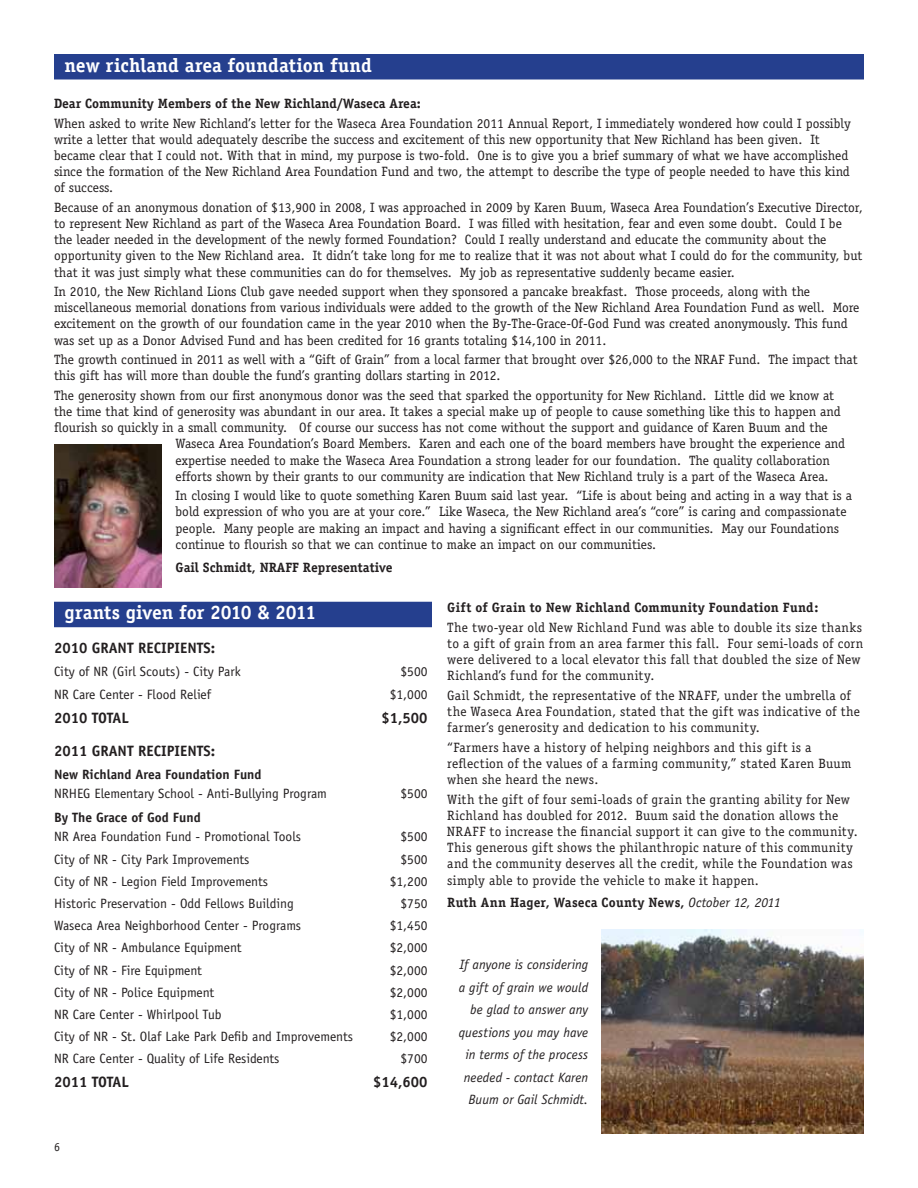
<style>
.page{position:relative;width:918px;height:1188px;background:#fff}
.page>*{position:absolute;margin:0;border:0;box-sizing:border-box;transform-origin:0 0}
.t1{font:700 19.5px "Officina Serif";color:#fff}
.t2{font:700 15px "Officina Sans";color:#231f20}
.t3{font:13.5px/16.2px "Officina Serif";color:#231f20}
.t4{font:13.5px "Officina Sans";color:#231f20}
.t5{font:13.5px/16.2px "Officina Serif";letter-spacing:.02em;color:#231f20}
.t6{font:700 13.5px "Officina Serif";color:#231f20}
.t7{font:italic 13.5px/22.5px "Officina Sans";letter-spacing:.005em;color:#231f20;text-align:right}
.t8{font:700 13.5px "Officina Sans";color:#231f20}
.t9{font:12px "Officina Sans";color:#231f20}
.s1{font-weight:400;font-style:italic}
</style>
<div class="page">
<div style="left:54px;top:602px;width:378px;height:25px;background:#253f8e"></div>
<img style="left:54px;top:444px;width:108px;height:144px">
<img style="left:602px;top:930px;width:262px;height:204px">
<div style="left:54px;top:54px;width:810px;height:26px;background:#253f8e"></div>
<h1 class="t1" style="left:64px;top:53px;width:309px">new richland area foundation fund</h1>
<p class="t6" style="left:54px;top:95px;width:368px">Dear Community Members of the New Richland/Waseca Area:</p>
<p class="t3" style="left:54px;top:115px;width:798px">When asked to write New Richland’s letter for the Waseca Area Foundation 2011 Annual Report, I immediately wondered how could I possibly write a letter that would adequately describe the success and excitement of this new opportunity that New Richland has been given. It became clear that I could not. With that in mind, my purpose is two-fold. One is to give you a brief summary of what we have accomplished since the formation of the New Richland Area Foundation Fund and two, the attempt to describe the type of people needed to have this kind of success.</p>
<p class="t3" style="left:54px;top:199px;width:810px">Because of an anonymous donation of $13,900 in 2008, I was approached in 2009 by Karen Buum, Waseca Area Foundation’s Executive Director, to represent New Richland as part of the Waseca Area Foundation Board. I was filled with hesitation, fear and even some doubt. Could I be the leader needed in the development of the newly formed Foundation? Could I really understand and educate the community about the opportunity given to the New Richland area. It didn’t take long for me to realize that it was not about what I could do for the community, but that it was just simply what these communities can do for themselves. My job as representative suddenly became easier.</p>
<p class="t3" style="left:54px;top:283px;width:807px">In 2010, the New Richland Lions Club gave needed support when they sponsored a pancake breakfast. Those proceeds, along with the miscellaneous memorial donations from various individuals were added to the growth of the New Richland Area Foundation Fund as well. More excitement on the growth of our foundation came in the year 2010 when the By-The-Grace-Of-God Fund was created anonymously. This fund was set up as a Donor Advised Fund and has been credited for 16 grants totaling $14,100 in 2011.</p>
<p class="t3" style="left:54px;top:351px;width:805px">The growth continued in 2011 as well with a “Gift of Grain” from a local farmer that brought over $26,000 to the NRAF Fund. The impact that this gift has will more than double the fund’s granting dollars starting in 2012.</p>
<p class="t3" style="left:54px;top:387px;width:782px">The generosity shown from our first anonymous donor was the seed that sparked the opportunity for New Richland. Little did we know at</p>
<p class="t3" style="left:54px;top:403px;width:788px">the time that kind of generosity was abundant in our area. It takes a special make up of people to cause something like this to happen and</p>
<p class="t3" style="left:54px;top:419px;width:775px">flourish so quickly in a small community. Of course our success has not come without the support and guidance of Karen Buum and the</p>
<p class="t3" style="left:176px;top:436px;width:671px">Waseca Area Foundation’s Board Members. Karen and each one of the board members have brought the experience and</p>
<p class="t3" style="left:176px;top:452px;width:656px">expertise needed to make the Waseca Area Foundation a strong leader for our foundation. The quality collaboration</p>
<p class="t3" style="left:176px;top:468px;width:655px">efforts shown by their grants to our community are indication that New Richland truly is a part of the Waseca Area.</p>
<p class="t3" style="left:176px;top:488px;width:678px">In closing I would like to quote something Karen Buum said last year. “Life is about being and acting in a way that is a bold expression of who you are at your core.” Like Waseca, the New Richland area’s “core” is caring and compassionate people. Many people are making an impact and having a significant effect in our communities. May our Foundations continue to flourish so that we can continue to make an impact on our communities.</p>
<p class="t6" style="left:176px;top:559px;width:218px">Gail Schmidt, NRAFF Representative</p>
<p class="t6" style="left:447px;top:599px;width:373px">Gift of Grain to New Richland Community Foundation Fund:</p>
<p class="t5" style="left:447px;top:619px;width:418px">The two-year old New Richland Fund was able to double its size thanks to a gift of grain from an area farmer this fall. Four semi-loads of corn were delivered to a local elevator this fall that doubled the size of New Richland’s fund for the community.</p>
<p class="t3" style="left:447px;top:687px;width:414px">Gail Schmidt, the representative of the NRAFF, under the umbrella of the Waseca Area Foundation, stated that the gift was indicative of the farmer’s generosity and dedication to his community.</p>
<p class="t3" style="left:447px;top:739px;width:406px">“Farmers have a history of helping neighbors and this gift is a reflection of the values of a farming community,” stated Karen Buum when she heard the news.</p>
<p class="t3" style="left:447px;top:791px;width:412px">With the gift of four semi-loads of grain the granting ability for New Richland has doubled for 2012. Buum said the donation allows the NRAFF to increase the financial support it can give to the community.<br>This generous gift shows the philanthropic nature of this community and the community deserves all the credit, while the Foundation was simply able to provide the vehicle to make it happen.</p>
<p class="t6" style="left:447px;top:894px;width:335px">Ruth Ann Hager, Waseca County News, <span class="s1">October 12, 2011</span></p>
<h1 class="t1" style="left:64px;top:601px;width:253px">grants given for 2010 &amp; 2011</h1>
<p class="t2" style="left:54px;top:638px;width:163px">2010 GRANT RECIPIENTS:</p>
<p class="t4" style="left:54px;top:664px;width:188px">City of NR (Girl Scouts) - City Park</p>
<p class="t4" style="left:401px;top:664px;width:28px">$500</p>
<p class="t4" style="left:54px;top:686px;width:159px">NR Care Center - Flood Relief</p>
<p class="t4" style="left:390px;top:686px;width:39px">$1,000</p>
<p class="t2" style="left:54px;top:708px;width:77px">2010 TOTAL</p>
<p class="t2" style="left:381px;top:708px;width:48px">$1,500</p>
<p class="t2" style="left:54px;top:741px;width:163px">2011 GRANT RECIPIENTS:</p>
<p class="t8" style="left:54px;top:766px;width:209px">New Richland Area Foundation Fund</p>
<p class="t4" style="left:54px;top:786px;width:275px">NRHEG Elementary School - Anti-Bullying Program</p>
<p class="t4" style="left:401px;top:786px;width:28px">$500</p>
<p class="t8" style="left:54px;top:809px;width:148px">By The Grace of God Fund</p>
<p class="t4" style="left:54px;top:829px;width:249px">NR Area Foundation Fund - Promotional Tools</p>
<p class="t4" style="left:401px;top:829px;width:28px">$500</p>
<p class="t4" style="left:54px;top:851px;width:197px">City of NR - City Park Improvements</p>
<p class="t4" style="left:401px;top:851px;width:28px">$500</p>
<p class="t4" style="left:54px;top:873px;width:216px">City of NR - Legion Field Improvements</p>
<p class="t4" style="left:390px;top:873px;width:39px">$1,200</p>
<p class="t4" style="left:54px;top:895px;width:241px">Historic Preservation - Odd Fellows Building</p>
<p class="t4" style="left:401px;top:895px;width:28px">$750</p>
<p class="t4" style="left:54px;top:918px;width:249px">Waseca Area Neighborhood Center - Programs</p>
<p class="t4" style="left:390px;top:918px;width:39px">$1,450</p>
<p class="t4" style="left:54px;top:940px;width:189px">City of NR - Ambulance Equipment</p>
<p class="t4" style="left:390px;top:940px;width:39px">$2,000</p>
<p class="t4" style="left:54px;top:962px;width:150px">City of NR - Fire Equipment</p>
<p class="t4" style="left:390px;top:962px;width:39px">$2,000</p>
<p class="t4" style="left:54px;top:984px;width:162px">City of NR - Police Equipment</p>
<p class="t4" style="left:390px;top:984px;width:39px">$2,000</p>
<p class="t4" style="left:54px;top:1006px;width:169px">NR Care Center - Whirlpool Tub</p>
<p class="t4" style="left:390px;top:1006px;width:39px">$1,000</p>
<p class="t4" style="left:54px;top:1029px;width:301px">City of NR - St. Olaf Lake Park Defib and Improvements</p>
<p class="t4" style="left:390px;top:1029px;width:39px">$2,000</p>
<p class="t4" style="left:54px;top:1051px;width:227px">NR Care Center - Quality of Life Residents</p>
<p class="t4" style="left:401px;top:1051px;width:28px">$700</p>
<p class="t2" style="left:54px;top:1073px;width:77px">2011 TOTAL</p>
<p class="t2" style="left:373px;top:1073px;width:56px">$14,600</p>
<p class="t7" style="left:459px;top:954px;width:131px">If anyone is considering a gift of grain we would be glad to answer any questions you may have in terms of the process needed - contact Karen<br>Buum or Gail Schmidt.</p>
<p class="t9" style="left:54px;top:1139px;width:7px">6</p>
</div>
